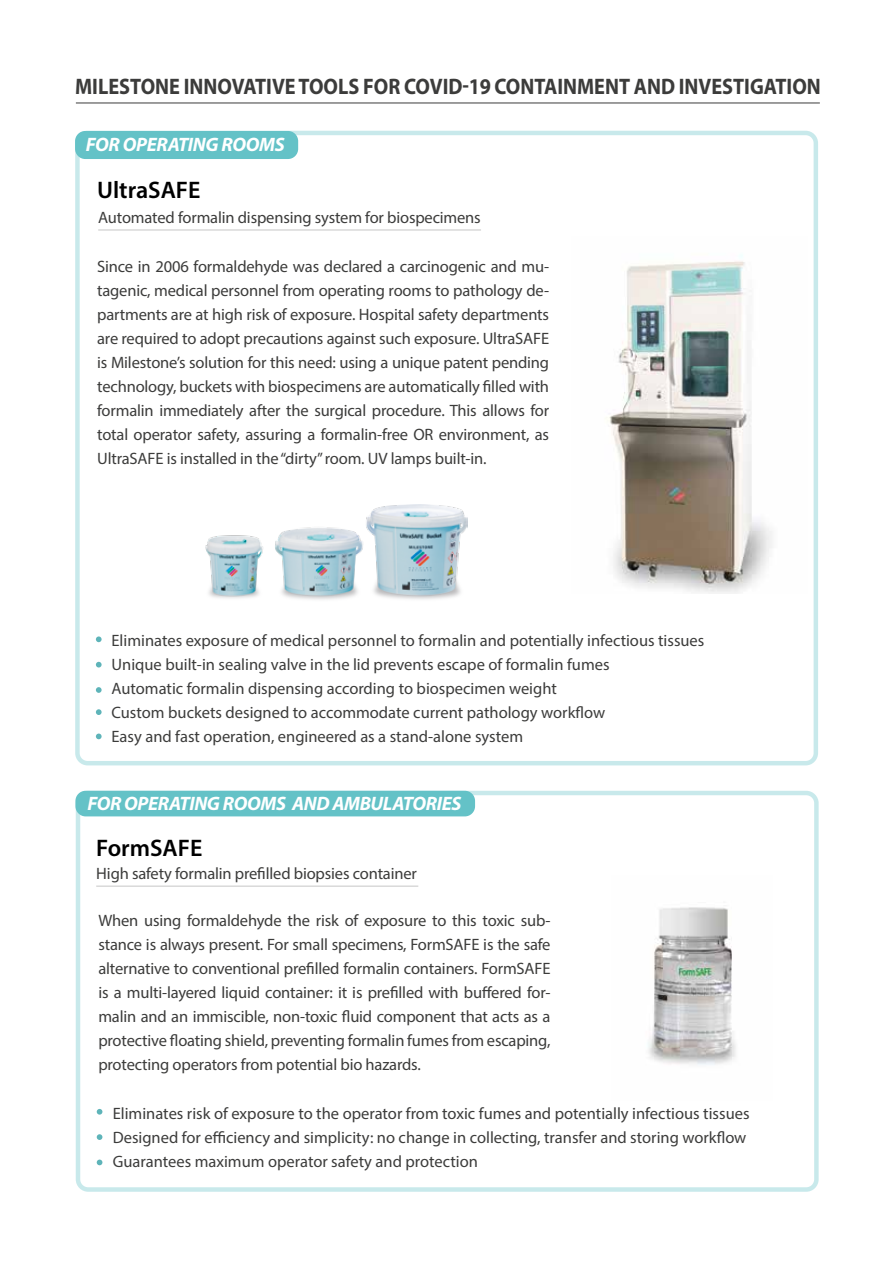
<style>
.page{position:relative;width:893px;height:1263px;background:#fff}
.page>*{position:absolute;margin:0;border:0;box-sizing:border-box;transform-origin:0 0}
.t1{font:600 24px "Myriad Pro";color:#000}
.t2{font:700 22.5px "Myriad Pro";color:#3c3c3b;scale:.9 1}
.t3{font:italic 700 19.5px "Myriad Pro";letter-spacing:-.02em;color:#fff}
.t4{font:16.5px/24px "Myriad Pro";color:#3c3c3b;text-align:justify}
</style>
<div class="page">
<hr style="left:76px;top:103px;width:744px;height:1px;background:#3c3c3b">
<div style="left:75px;top:131px;width:743px;height:634px;border:4px solid #64c2c7;border-radius:10px"></div>
<hr style="left:98px;top:230px;width:383px;height:1px;background:#c6c6c6">
<img style="left:609px;top:255px;width:163px;height:338px">
<img style="left:205px;top:505px;width:263px;height:95px">
<div style="left:75px;top:131px;width:223px;height:28px;background:#64c2c7;border-radius:10px"></div>
<svg style="left:96px;top:636px;width:6px;height:6px"></svg>
<svg style="left:96px;top:662px;width:6px;height:5px"></svg>
<svg style="left:96px;top:687px;width:6px;height:6px"></svg>
<svg style="left:96px;top:709px;width:6px;height:6px"></svg>
<svg style="left:96px;top:733px;width:6px;height:6px"></svg>
<div style="left:76px;top:791px;width:743px;height:401px;border:4px solid #64c2c7;border-radius:10px"></div>
<div style="left:75px;top:791px;width:400px;height:25px;background:#64c2c7;border-radius:10px"></div>
<img style="left:648px;top:907px;width:88px;height:158px">
<hr style="left:96px;top:886px;width:322px;height:1px;background:#c6c6c6">
<svg style="left:97px;top:1109px;width:5px;height:5px"></svg>
<svg style="left:97px;top:1134px;width:5px;height:6px"></svg>
<svg style="left:97px;top:1159px;width:5px;height:6px"></svg>
<h2 class="t2" style="left:75px;top:72px;width:830px">MILESTONE INNOVATIVE TOOLS FOR COVID-19 CONTAINMENT AND INVESTIGATION</h2>
<p class="t3" style="left:86px;top:132px;width:200px">FOR OPERATING ROOMS</p>
<h1 class="t1" style="left:97px;top:175px;width:105px">UltraSAFE</h1>
<p class="t4" style="left:98px;top:205px;width:384px">Automated formalin dispensing system for biospecimens</p>
<p class="t4" style="left:97px;top:255px;width:454px">Since in 2006 formaldehyde was declared a carcinogenic and mu&shy;tagenic, medical personnel from operating rooms to pathology de&shy;partments are at high risk of exposure. Hospital safety departments are required to adopt precautions against such exposure. UltraSAFE is Milestone’s solution for this need: using a unique patent pending technology, buckets with biospecimens are automatically filled with formalin immediately after the surgical procedure. This allows for total operator safety, assuring a formalin-free OR environment, as UltraSAFE is installed in the “dirty” room. UV lamps built-in.</p>
<p class="t4" style="left:111px;top:628px;width:594px;text-align:left">Eliminates exposure of medical personnel to formalin and potentially infectious tissues Unique built-in sealing valve in the lid prevents escape of formalin fumes<br>Automatic formalin dispensing according to biospecimen weight<br>Custom buckets designed to accommodate current pathology workflow<br>Easy and fast operation, engineered as a stand-alone system</p>
<p class="t3" style="left:87px;top:791px;width:375px">FOR OPERATING ROOMS AND AMBULATORIES</p>
<h1 class="t1" style="left:96px;top:832px;width:108px">FormSAFE</h1>
<p class="t4" style="left:96px;top:862px;width:322px">High safety formalin prefilled biopsies container</p>
<p class="t4" style="left:98px;top:908px;width:454px">When using formaldehyde the risk of exposure to this toxic sub&shy;stance is always present. For small specimens, FormSAFE is the safe alternative to conventional prefilled formalin containers. FormSAFE is a multi-layered liquid container: it is prefilled with buffered for&shy;malin and an immiscible, non-toxic fluid component that acts as a protective floating shield, preventing formalin fumes from escaping, protecting operators from potential bio hazards.</p>
<p class="t4" style="left:113px;top:1101px;width:638px;text-align:left">Eliminates risk of exposure to the operator from toxic fumes and potentially infectious tissues<br>Designed for efficiency and simplicity: no change in collecting, transfer and storing workflow<br>Guarantees maximum operator safety and protection</p>
</div>
